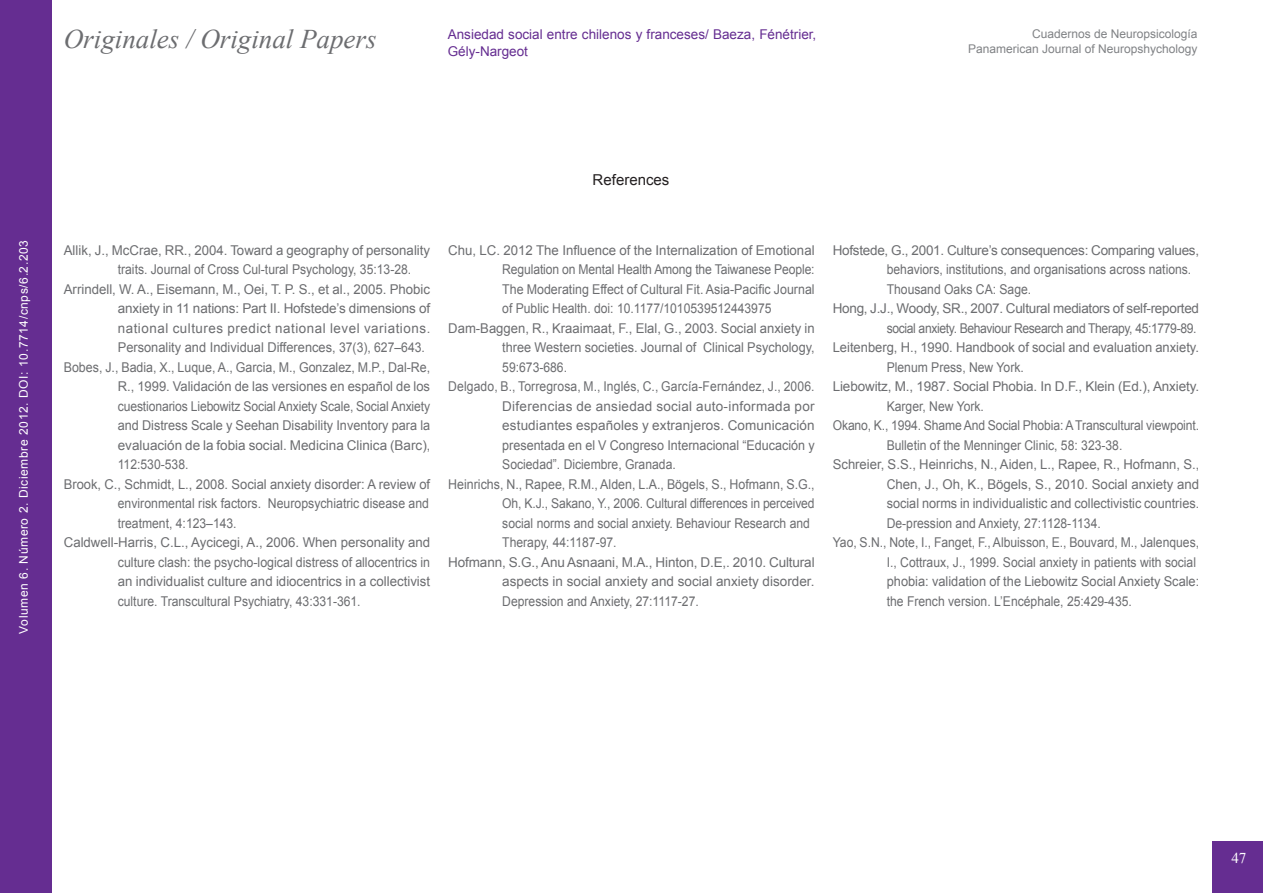
<style>
.page{position:relative;width:1263px;height:893px;background:#fff}
.page>*{position:absolute;margin:0;border:0;box-sizing:border-box;transform-origin:0 0}
.t1{font:italic 27px "Times New Roman";color:#6c6d70}
.t2{font:15px "Arial";color:#231f20}
.t3{font:15px "Times New Roman";color:#fff}
.t4{font:13.5px "Arial";color:#6c6d70;scale:.9 1}
.t5{font:13.5px "Arial";color:#6c6d70}
.t6{font:13.5px "Arial";color:#6c6d70;scale:.92 1}
.t7{font:13.5px "Arial";color:#6c6d70;scale:.96 1}
.t8{font:13.5px "Arial";color:#6c6d70;scale:.94 1}
.t9{font:13.5px "Arial";letter-spacing:-.02em;color:#6c6d70}
.t10{font:13.5px "Arial";color:#6c6d70;scale:.95 1}
.t11{font:13.5px/16.5px "Arial";color:#652d91}
.t12{font:13.5px "Arial";letter-spacing:-.03em;color:#6c6d70;scale:.9 1}
.t13{font:13.5px "Arial";letter-spacing:.04em;color:#6c6d70}
.t14{font:13.5px "Arial";color:#6c6d70;scale:.93 1}
.t15{font:13.5px "Arial";letter-spacing:.02em;color:#6c6d70}
.t16{font:12px "Arial";color:#808285}
.t17{font:12px "Arial";letter-spacing:.05em;color:#fff}
</style>
<div class="page">
<div style="left:0;top:0;width:51px;height:893px;background:#652d91"></div>
<div style="left:1212px;top:842px;width:51px;height:51px;background:#652d91"></div>
<p class="t1" style="left:64px;top:21px;width:314px">Originales / Original Papers</p>
<p class="t11" style="left:448px;top:27px;width:370px">Ansiedad social entre chilenos y franceses/ Baeza, Fénétrier,<br>Gély-Nargeot</p>
<p class="t16" style="left:1032px;top:26px;width:167px">Cuadernos de Neuropsicología</p>
<p class="t16" style="left:968px;top:41px;width:231px">Panamerican Journal of Neuropshychology</p>
<p class="t2" style="left:593px;top:170px;width:78px">References</p>
<p class="t17" style="left:16px;top:634px;width:395px;rotate:-90deg">Volumen 6. Número 2. Diciembre 2012. DOI: 10.7714/cnps/6.2.203</p>
<p class="t5" style="left:64px;top:241px;width:368px">Allik, J., McCrae, RR., 2004. Toward a geography of personality</p>
<p class="t4" style="left:118px;top:260px;width:328px">traits. Journal of Cross Cul-tural Psychology, 35:13-28.</p>
<p class="t5" style="left:64px;top:280px;width:368px">Arrindell, W. A., Eisemann, M., Oei, T. P. S., et al., 2005. Phobic</p>
<p class="t5" style="left:118px;top:299px;width:314px">anxiety in 11 nations: Part II. Hofstede’s dimensions of</p>
<p class="t13" style="left:118px;top:319px;width:314px">national cultures predict national level variations.</p>
<p class="t10" style="left:118px;top:338px;width:325px">Personality and Individual Differences, 37(3), 627–643.</p>
<p class="t6" style="left:64px;top:358px;width:400px">Bobes, J., Badia, X., Luque, A., Garcia, M., Gonzalez, M.P., Dal-Re,</p>
<p class="t7" style="left:118px;top:377px;width:327px">R., 1999. Validación de las versiones en español de los</p>
<p class="t4" style="left:118px;top:397px;width:349px">cuestionarios Liebowitz Social Anxiety Scale, Social Anxiety</p>
<p class="t8" style="left:118px;top:416px;width:334px">and Distress Scale y Seehan Disability Inventory para la</p>
<p class="t5" style="left:118px;top:436px;width:314px">evaluación de la fobia social. Medicina Clinica (Barc),</p>
<p class="t4" style="left:118px;top:455px;width:80px">112:530-538.</p>
<p class="t7" style="left:64px;top:475px;width:383px">Brook, C., Schmidt, L., 2008. Social anxiety disorder: A review of</p>
<p class="t4" style="left:118px;top:494px;width:347px">environmental risk factors. Neuropsychiatric disease and</p>
<p class="t4" style="left:118px;top:514px;width:134px">treatment, 4:123–143.</p>
<p class="t5" style="left:64px;top:533px;width:368px">Caldwell-Harris, C.L., Aycicegi, A., 2006. When personality and</p>
<p class="t6" style="left:118px;top:553px;width:341px">culture clash: the psycho-logical distress of allocentrics in</p>
<p class="t5" style="left:118px;top:572px;width:314px">an individualist culture and idiocentrics in a collectivist</p>
<p class="t4" style="left:118px;top:592px;width:271px">culture. Transcultural Psychiatry, 43:331-361.</p>
<p class="t5" style="left:448px;top:241px;width:368px">Chu, LC. 2012 The Influence of the Internalization of Emotional</p>
<p class="t4" style="left:502px;top:260px;width:349px">Regulation on Mental Health Among the Taiwanese People:</p>
<p class="t6" style="left:502px;top:280px;width:341px">The Moderating Effect of Cultural Fit. Asia-Pacific Journal</p>
<p class="t4" style="left:502px;top:299px;width:301px">of Public Health. doi: 10.1177/1010539512443975</p>
<p class="t5" style="left:448px;top:319px;width:368px">Dam-Baggen, R., Kraaimaat, F., Elal, G., 2003. Social anxiety in</p>
<p class="t8" style="left:502px;top:338px;width:334px">three Western societies. Journal of Clinical Psychology,</p>
<p class="t4" style="left:502px;top:358px;width:74px">59:673-686.</p>
<p class="t4" style="left:448px;top:377px;width:409px">Delgado, B., Torregrosa, M., Inglés, C., García-Fernández, J., 2006.</p>
<p class="t15" style="left:502px;top:397px;width:314px">Diferencias de ansiedad social auto-informada por</p>
<p class="t5" style="left:502px;top:416px;width:314px">estudiantes españoles y extranjeros. Comunicación</p>
<p class="t14" style="left:502px;top:436px;width:337px">presentada en el V Congreso Internacional “Educación y</p>
<p class="t4" style="left:502px;top:455px;width:194px">Sociedad”. Diciembre, Granada.</p>
<p class="t6" style="left:448px;top:475px;width:400px">Heinrichs, N., Rapee, R.M., Alden, L.A., Bögels, S., Hofmann, S.G.,</p>
<p class="t4" style="left:502px;top:494px;width:349px">Oh, K.J., Sakano, Y., 2006. Cultural differences in perceived</p>
<p class="t4" style="left:502px;top:514px;width:343px">social norms and social anxiety. Behaviour Research and</p>
<p class="t4" style="left:502px;top:533px;width:129px">Therapy, 44:1187-97.</p>
<p class="t5" style="left:448px;top:553px;width:368px">Hofmann, S.G., Anu Asnaani, M.A., Hinton, D.E,. 2010. Cultural</p>
<p class="t5" style="left:502px;top:572px;width:314px">aspects in social anxiety and social anxiety disorder.</p>
<p class="t4" style="left:502px;top:592px;width:220px">Depression and Anxiety, 27:1117-27.</p>
<p class="t9" style="left:833px;top:241px;width:368px">Hofstede, G., 2001. Culture’s consequences: Comparing values,</p>
<p class="t4" style="left:887px;top:260px;width:340px">behaviors, institutions, and organisations across nations.</p>
<p class="t4" style="left:887px;top:280px;width:162px">Thousand Oaks CA: Sage.</p>
<p class="t9" style="left:833px;top:299px;width:368px">Hong, J.J., Woody, SR., 2007. Cultural mediators of self-reported</p>
<p class="t12" style="left:887px;top:319px;width:346px">social anxiety. Behaviour Research and Therapy, 45:1779-89.</p>
<p class="t7" style="left:833px;top:338px;width:383px">Leitenberg, H., 1990. Handbook of social and evaluation anxiety.</p>
<p class="t4" style="left:887px;top:358px;width:154px">Plenum Press, New York.</p>
<p class="t5" style="left:833px;top:377px;width:368px">Liebowitz, M., 1987. Social Phobia. In D.F., Klein (Ed.), Anxiety.</p>
<p class="t4" style="left:887px;top:397px;width:110px">Karger, New York.</p>
<p class="t4" style="left:833px;top:416px;width:409px">Okano, K., 1994. Shame And Social Phobia: A Transcultural viewpoint.</p>
<p class="t4" style="left:887px;top:436px;width:263px">Bulletin of the Menninger Clinic, 58: 323-38.</p>
<p class="t5" style="left:833px;top:455px;width:368px">Schreier, S.S., Heinrichs, N., Aiden, L., Rapee, R., Hofmann, S.,</p>
<p class="t4" style="left:887px;top:475px;width:349px">Chen, J., Oh, K., Bögels, S., 2010. Social anxiety and</p>
<p class="t8" style="left:887px;top:494px;width:334px">social norms in individualistic and collectivistic countries.</p>
<p class="t4" style="left:887px;top:514px;width:239px">De-pression and Anxiety, 27:1128-1134.</p>
<p class="t4" style="left:833px;top:533px;width:409px">Yao, S.N., Note, I., Fanget, F., Albuisson, E., Bouvard, M., Jalenques,</p>
<p class="t4" style="left:887px;top:553px;width:345px">I., Cottraux, J., 1999. Social anxiety in patients with social</p>
<p class="t10" style="left:887px;top:572px;width:330px">phobia: validation of the Liebowitz Social Anxiety Scale:</p>
<p class="t4" style="left:887px;top:592px;width:274px">the French version. L’Encéphale, 25:429-435.</p>
<p class="t3" style="left:1231px;top:848px;width:16px">47</p>
</div>
